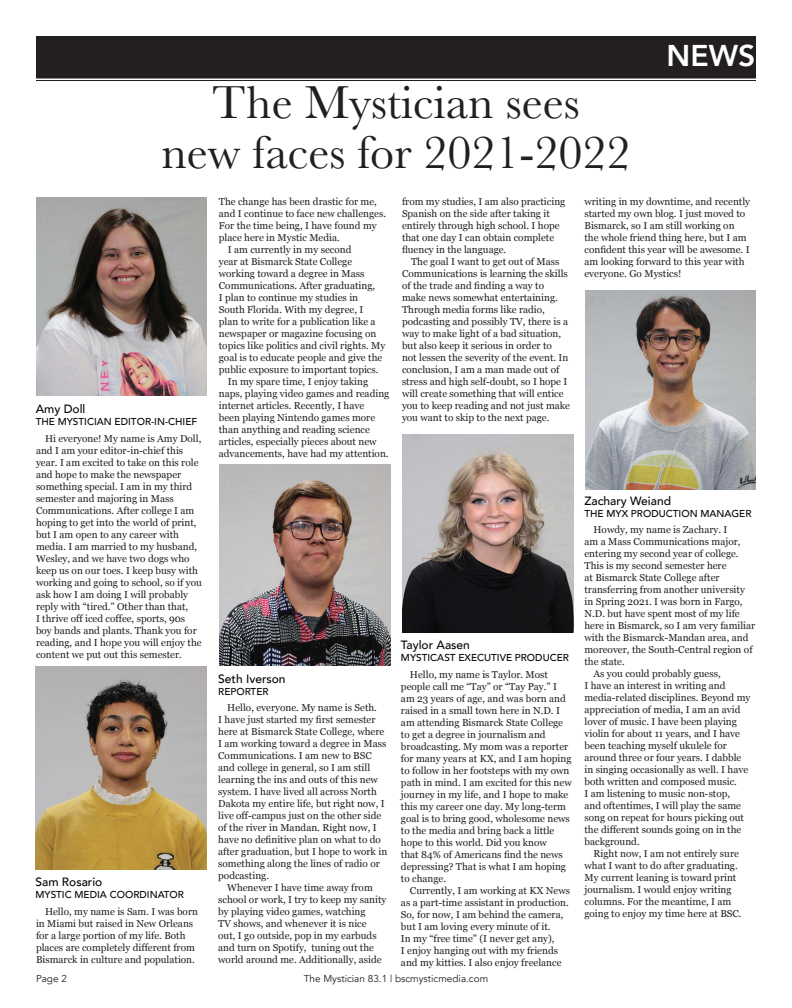
<style>
.page{position:relative;width:792px;height:1008px;background:#fff}
.page>*{position:absolute;margin:0;border:0;box-sizing:border-box;transform-origin:0 0}
.t1{font:48px "Baskerville";color:#231f20}
.t2{font:800 30px "Avenir";color:#fff}
.t3{font:500 12px "Avenir";color:#040503}
.t4{font:10px/12px "Georgia";color:#231f20}
.t5{font:500 10px "Avenir";color:#040503}
.t6{font:10px "Avenir";color:#231f20}
</style>
<div class="page">
<div style="left:36px;top:36px;width:720px;height:42px;background:#231f20"></div>
<hr style="left:36px;top:78px;width:720px;height:1px;background:#231f20">
<hr style="left:36px;top:80px;width:720px;height:1px;background:#231f20">
<img style="left:36px;top:197px;width:171px;height:199px">
<img style="left:35px;top:666px;width:171px;height:204px">
<img style="left:219px;top:464px;width:171px;height:202px">
<img style="left:402px;top:434px;width:171px;height:199px">
<img style="left:585px;top:291px;width:171px;height:198px">
<p class="t1" style="left:212px;top:72px;width:369px">The Mystician sees</p>
<p class="t1" style="left:161px;top:122px;width:471px">new faces for 2021-2022</p>
<p class="t2" style="left:667px;top:32px;width:90px">NEWS</p>
<p class="t3" style="left:36px;top:398px;width:51px">Amy Doll</p>
<p class="t5" style="left:36px;top:412px;width:163px">THE MYSTICIAN EDITOR-IN-CHIEF</p>
<p class="t4" style="left:36px;top:432px;width:167px;text-indent:9px">Hi everyone! My name is Amy Doll, and I am your editor-in-chief this year. I am excited to take on this role and hope to make the newspaper something special. I am in my third semester and majoring in Mass Communications. After college I am hoping to get into the world of print, but I am open to any career with media. I am married to my husband, Wesley, and we have two dogs who keep us on our toes. I keep busy with working and going to school, so if you ask how I am doing I will probably reply with “tired.” Other than that,<br>I thrive off iced coffee, sports, 90s boy bands and plants. Thank you for reading, and I hope you will enjoy the content we put out this semester.</p>
<p class="t3" style="left:35px;top:872px;width:68px">Sam Rosario</p>
<p class="t5" style="left:35px;top:886px;width:150px">MYSTIC MEDIA COORDINATOR</p>
<p class="t4" style="left:36px;top:905px;width:164px;text-indent:9px">Hello, my name is Sam. I was born in Miami but raised in New Orleans for a large portion of my life. Both places are completely different from Bismarck in culture and population.</p>
<p class="t4" style="left:219px;top:195px;width:169px">The change has been drastic for me, and I continue to face new challenges.<br>For the time being, I have found my place here in Mystic Media.</p>
<p class="t4" style="left:219px;top:243px;width:168px;text-indent:9px">I am currently in my second<br>year at Bismarck State College working toward a degree in Mass Communications. After graduating,<br>I plan to continue my studies in South Florida. With my degree, I plan to write for a publication like a newspaper or magazine focusing on topics like politics and civil rights. My goal is to educate people and give the public exposure to important topics.</p>
<p class="t4" style="left:219px;top:375px;width:172px;text-indent:9px">In my spare time, I enjoy taking naps, playing video games and reading internet articles. Recently, I have<br>been playing Nintendo games more than anything and reading science articles, especially pieces about new advancements, have had my attention.</p>
<p class="t4" style="left:402px;top:195px;width:165px">from my studies, I am also practicing Spanish on the side after taking it entirely through high school. I hope that one day I can obtain complete fluency in the language.</p>
<p class="t4" style="left:402px;top:255px;width:170px;text-indent:9px">The goal I want to get out of Mass Communications is learning the skills of the trade and finding a way to make news somewhat entertaining.<br>Through media forms like radio, podcasting and possibly TV, there is a way to make light of a bad situation, but also keep it serious in order to<br>not lessen the severity of the event. In conclusion, I am a man made out of stress and high self-doubt, so I hope I will create something that will entice you to keep reading and not just make you want to skip to the next page.</p>
<p class="t3" style="left:218px;top:668px;width:69px">Seth Iverson</p>
<p class="t5" style="left:218px;top:682px;width:52px">REPORTER</p>
<p class="t4" style="left:218px;top:701px;width:171px;text-indent:9px">Hello, everyone. My name is Seth.<br>I have just started my first semester here at Bismarck State College, where I am working toward a degree in Mass Communications. I am new to BSC and college in general, so I am still learning the ins and outs of this new system. I have lived all across North Dakota my entire life, but right now, I live off-campus just on the other side of the river in Mandan. Right now, I have no definitive plan on what to do after graduation, but I hope to work in something along the lines of radio or podcasting.</p>
<p class="t4" style="left:218px;top:881px;width:170px;text-indent:9px">Whenever I have time away from school or work, I try to keep my sanity by playing video games, watching<br>TV shows, and whenever it is nice<br>out, I go outside, pop in my earbuds and turn on Spotify, tuning out the world around me. Additionally, aside</p>
<p class="t3" style="left:401px;top:635px;width:70px">Taylor Aasen</p>
<p class="t5" style="left:401px;top:649px;width:169px">MYSTICAST EXECUTIVE PRODUCER</p>
<p class="t4" style="left:401px;top:668px;width:172px;text-indent:9px">Hello, my name is Taylor. Most people call me “Tay” or “Tay Pay.” I am 23 years of age, and was born and raised in a small town here in N.D. I am attending Bismarck State College to get a degree in journalism and broadcasting. My mom was a reporter for many years at KX, and I am hoping to follow in her footsteps with my own path in mind. I am excited for this new journey in my life, and I hope to make this my career one day. My long-term goal is to bring good, wholesome news to the media and bring back a little hope to this world. Did you know<br>that 84% of Americans find the news depressing? That is what I am hoping to change.</p>
<p class="t4" style="left:401px;top:884px;width:171px;text-indent:9px">Currently, I am working at KX News as a part-time assistant in production.<br>So, for now, I am behind the camera, but I am loving every minute of it.<br>In my “free time” (I never get any),<br>I enjoy hanging out with my friends and my kitties. I also enjoy freelance</p>
<p class="t6" style="left:36px;top:973px;width:32px">Page 2</p>
<p class="t6" style="left:304px;top:973px;width:186px">The Mystician 83.1 | bscmysticmedia.com</p>
<p class="t4" style="left:584px;top:195px;width:167px">writing in my downtime, and recently started my own blog. I just moved to Bismarck, so I am still working on the whole friend thing here, but I am confident this year will be awesome. I am looking forward to this year with everyone. Go Mystics!</p>
<p class="t3" style="left:584px;top:490px;width:88px">Zachary Weiand</p>
<p class="t5" style="left:584px;top:505px;width:169px">THE MYX PRODUCTION MANAGER</p>
<p class="t4" style="left:584px;top:523px;width:172px;text-indent:9px">Howdy, my name is Zachary. I<br>am a Mass Communications major, entering my second year of college.<br>This is my second semester here<br>at Bismarck State College after transferring from another university in Spring 2021. I was born in Fargo,<br>N.D. but have spent most of my life here in Bismarck, so I am very familiar with the Bismarck-Mandan area, and moreover, the South-Central region of the state.</p>
<p class="t4" style="left:584px;top:667px;width:167px;text-indent:9px">As you could probably guess,<br>I have an interest in writing and media-related disciplines. Beyond my appreciation of media, I am an avid lover of music. I have been playing violin for about 11 years, and I have been teaching myself ukulele for around three or four years. I dabble in singing occasionally as well. I have both written and composed music.<br>I am listening to music non-stop,<br>and oftentimes, I will play the same song on repeat for hours picking out the different sounds going on in the background.</p>
<p class="t4" style="left:584px;top:847px;width:159px;text-indent:9px">Right now, I am not entirely sure what I want to do after graduating.<br>My current leaning is toward print journalism. I would enjoy writing columns. For the meantime, I am going to enjoy my time here at BSC.</p>
</div>
